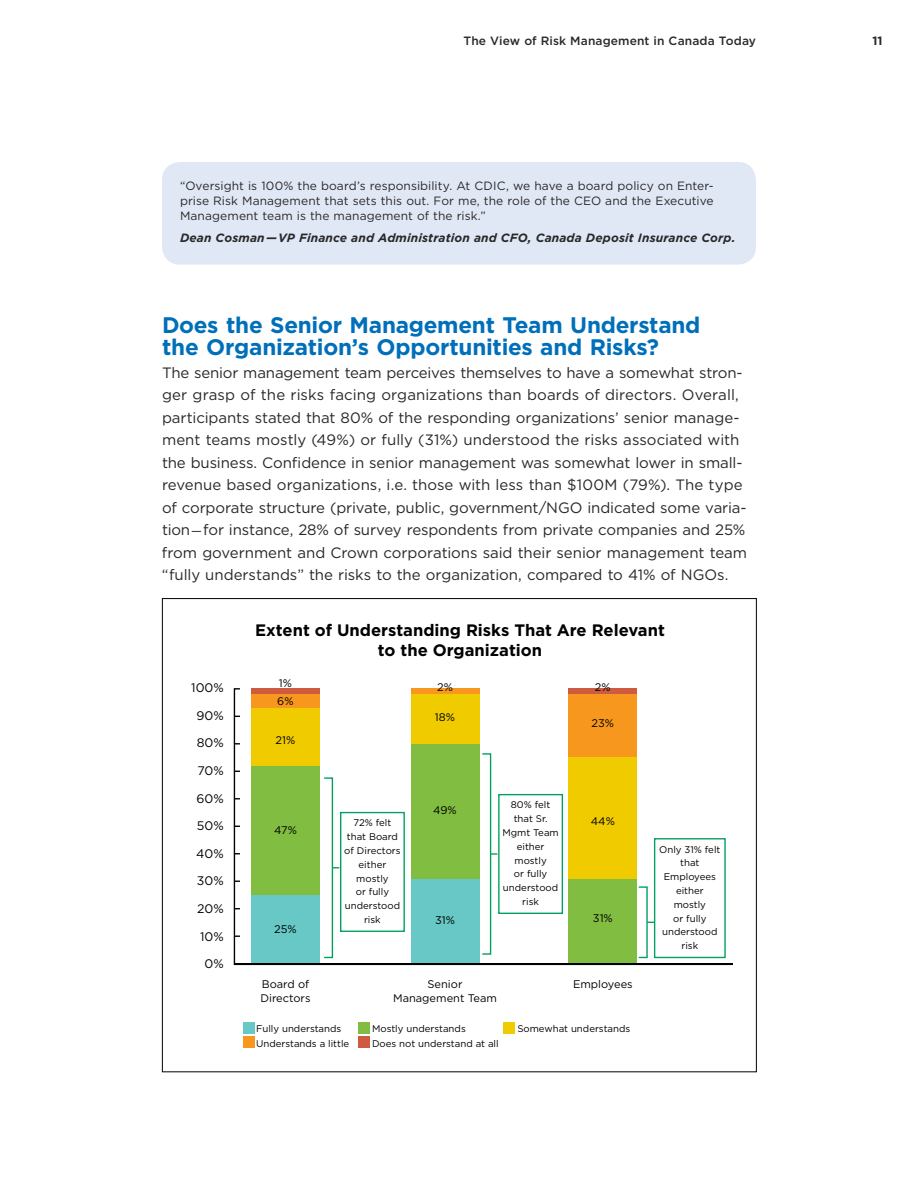
<style>
.page{position:relative;width:918px;height:1188px;background:#fff}
.page>*{position:absolute;margin:0;border:0;box-sizing:border-box;transform-origin:0 0}
.t1{font:700 22.5px/22.5px "Gotham";letter-spacing:-.01em;color:#006fba}
.t2{font:700 16.5px/19.8px "Gotham";color:#000;text-align:center}
.t3{font:15px/22.5px "Gotham";letter-spacing:-.005em;color:#292829}
.t4{font:12.45px "Gotham";color:#000}
.t5{font:12px/15px "Gotham";letter-spacing:.01em;color:#292829;text-align:justify}
.t6{font:italic 700 12px "Gotham";letter-spacing:.01em;color:#292829}
.t7{font:500 12px "Gotham";letter-spacing:.01em;color:#292829}
.t8{font:700 12px "Gotham";color:#292829}
.t9{font:11.1px/13.2px "Gotham";color:#000}
.t10{font:9.6px/13.8px "Gotham";color:#000;text-align:center}
.s1{font-size:12px}
</style>
<div class="page">
<div style="left:162px;top:162px;width:594px;height:103px;background:#e1e8f5;border-radius:18px"></div>
<svg style="left:233px;top:688px;width:500px;height:278px"></svg>
<div style="left:251px;top:688px;width:69px;height:276px;background:#68c8c6"></div>
<div style="left:411px;top:688px;width:69px;height:276px;background:#68c8c6"></div>
<div style="left:251px;top:688px;width:69px;height:207px;background:#81bd41"></div>
<div style="left:411px;top:688px;width:69px;height:191px;background:#81bd41"></div>
<div style="left:568px;top:688px;width:69px;height:276px;background:#81bd41"></div>
<div style="left:251px;top:688px;width:69px;height:78px;background:#f0cb00"></div>
<div style="left:411px;top:688px;width:69px;height:56px;background:#f0cb00"></div>
<div style="left:568px;top:688px;width:69px;height:191px;background:#f0cb00"></div>
<div style="left:251px;top:688px;width:69px;height:20px;background:#f8971d"></div>
<div style="left:411px;top:688px;width:69px;height:6px;background:#f8971d"></div>
<div style="left:568px;top:688px;width:69px;height:69px;background:#f8971d"></div>
<div style="left:251px;top:688px;width:69px;height:6px;background:#ce5a40"></div>
<div style="left:568px;top:688px;width:69px;height:6px;background:#ce5a40"></div>
<hr style="left:234px;top:963px;width:499px;height:1px;background:#000">
<div style="left:243px;top:1022px;width:11px;height:11px;background:#68c8c6"></div>
<div style="left:358px;top:1022px;width:11px;height:11px;background:#81bd41"></div>
<div style="left:504px;top:1022px;width:11px;height:11px;background:#f0cb00"></div>
<div style="left:243px;top:1036px;width:11px;height:11px;background:#f8971d"></div>
<div style="left:358px;top:1036px;width:11px;height:11px;background:#ce5a40"></div>
<div style="left:341px;top:813px;width:63px;height:118px;background:#fff"></div>
<div style="left:340px;top:812px;width:65px;height:120px;border:1px solid #00a160"></div>
<div style="left:499px;top:795px;width:63px;height:118px;background:#fff"></div>
<div style="left:498px;top:794px;width:65px;height:120px;border:1px solid #00a160"></div>
<div style="left:655px;top:839px;width:70px;height:118px;background:#fff"></div>
<div style="left:654px;top:838px;width:72px;height:120px;border:1px solid #00a160"></div>
<div style="left:323px;top:777px;width:10px;height:181px;border:1px solid #00a160"></div>
<div style="left:482px;top:753px;width:9px;height:202px;border:1px solid #00a160"></div>
<svg style="left:491px;top:853px;width:6px;height:2px"></svg>
<p class="t7" style="left:464px;top:33px;width:294px">The View of Risk Management in Canada Today</p>
<p class="t8" style="left:872px;top:33px;width:12px">11</p>
<p class="t5" style="left:180px;top:178px;width:535px">“Oversight is 100% the board’s responsibility. At CDIC, we have a board policy on Enter&shy;prise Risk Management that sets this out. For me, the role of the CEO and the Executive Management team is the management of the risk.”</p>
<p class="t6" style="left:180px;top:230px;width:557px">Dean Cosman — VP Finance and Administration and CFO, Canada Deposit Insurance Corp.</p>
<h1 class="t1" style="left:162px;top:313px;width:540px">Does the Senior Management Team Understand the Organization’s Opportunities and Risks?</h1>
<p class="t3" style="left:162px;top:361px;width:587px">The senior management team perceives themselves to have a somewhat stron&shy;ger grasp of the risks facing organizations than boards of directors. Overall, participants stated that 80% of the responding organizations’ senior manage&shy;ment teams mostly (49%) or fully (31%) understood the risks associated with the business. Confidence in senior management was somewhat lower in small&shy;revenue based organizations, i.e. those with less than $100M (79%). The type of corporate structure (private, public, government/NGO indicated some varia&shy;tion <span class="s1">—</span> for instance, 28% of survey respondents from private companies and 25% from government and Crown corporations said their senior management team “fully understands” the risks to the organization, compared to 41% of NGOs.</p>
<p class="t4" style="left:191px;top:680px;width:34px">100%</p>
<p class="t4" style="left:197px;top:707px;width:29px">90%</p>
<p class="t4" style="left:197px;top:735px;width:29px">80%</p>
<p class="t4" style="left:197px;top:763px;width:28px">70%</p>
<p class="t4" style="left:197px;top:790px;width:29px">60%</p>
<p class="t4" style="left:197px;top:818px;width:28px">50%</p>
<p class="t4" style="left:196px;top:845px;width:29px">40%</p>
<p class="t4" style="left:197px;top:873px;width:28px">30%</p>
<p class="t4" style="left:197px;top:901px;width:28px">20%</p>
<p class="t4" style="left:200px;top:928px;width:25px">10%</p>
<p class="t4" style="left:205px;top:956px;width:21px">0%</p>
<p class="t2" style="left:255px;top:620px;width:411px">Extent of Understanding Risks That Are Relevant to the Organization</p>
<p class="t9" style="left:279px;top:676px;width:15px">1%</p>
<p class="t9" style="left:277px;top:694px;width:18px">6%</p>
<p class="t9" style="left:276px;top:733px;width:21px">21%</p>
<p class="t9" style="left:274px;top:823px;width:24px">47%</p>
<p class="t9" style="left:274px;top:922px;width:24px">25%</p>
<p class="t9" style="left:437px;top:680px;width:17px">2%</p>
<p class="t9" style="left:435px;top:711px;width:22px">18%</p>
<p class="t10" style="left:344px;top:816px;width:58px">72% felt that Board of Directors either mostly<br>or fully understood risk</p>
<p class="t9" style="left:433px;top:804px;width:25px">49%</p>
<p class="t9" style="left:435px;top:914px;width:21px">31%</p>
<p class="t10" style="left:502px;top:798px;width:58px">80% felt that Sr.<br>Mgmt Team either mostly<br>or fully understood risk</p>
<p class="t9" style="left:595px;top:680px;width:17px">2%</p>
<p class="t9" style="left:592px;top:716px;width:24px">23%</p>
<p class="t9" style="left:591px;top:815px;width:26px">44%</p>
<p class="t9" style="left:593px;top:911px;width:21px">31%</p>
<p class="t9" style="left:261px;top:978px;width:52px">Board of<br>Directors</p>
<p class="t9" style="left:393px;top:978px;width:105px;text-align:center">Senior<br>Management Team</p>
<p class="t9" style="left:573px;top:978px;width:61px">Employees</p>
<p class="t10" style="left:256px;top:1022px;width:87px">Fully understands</p>
<p class="t10" style="left:372px;top:1022px;width:95px">Mostly understands</p>
<p class="t10" style="left:517px;top:1022px;width:115px">Somewhat understands</p>
<p class="t10" style="left:256px;top:1037px;width:95px">Understands a little</p>
<p class="t10" style="left:372px;top:1037px;width:128px">Does not understand at all</p>
<p class="t10" style="left:659px;top:842px;width:63px">Only 31% felt that<br>Employees either mostly<br>or fully understood risk</p>
</div>
